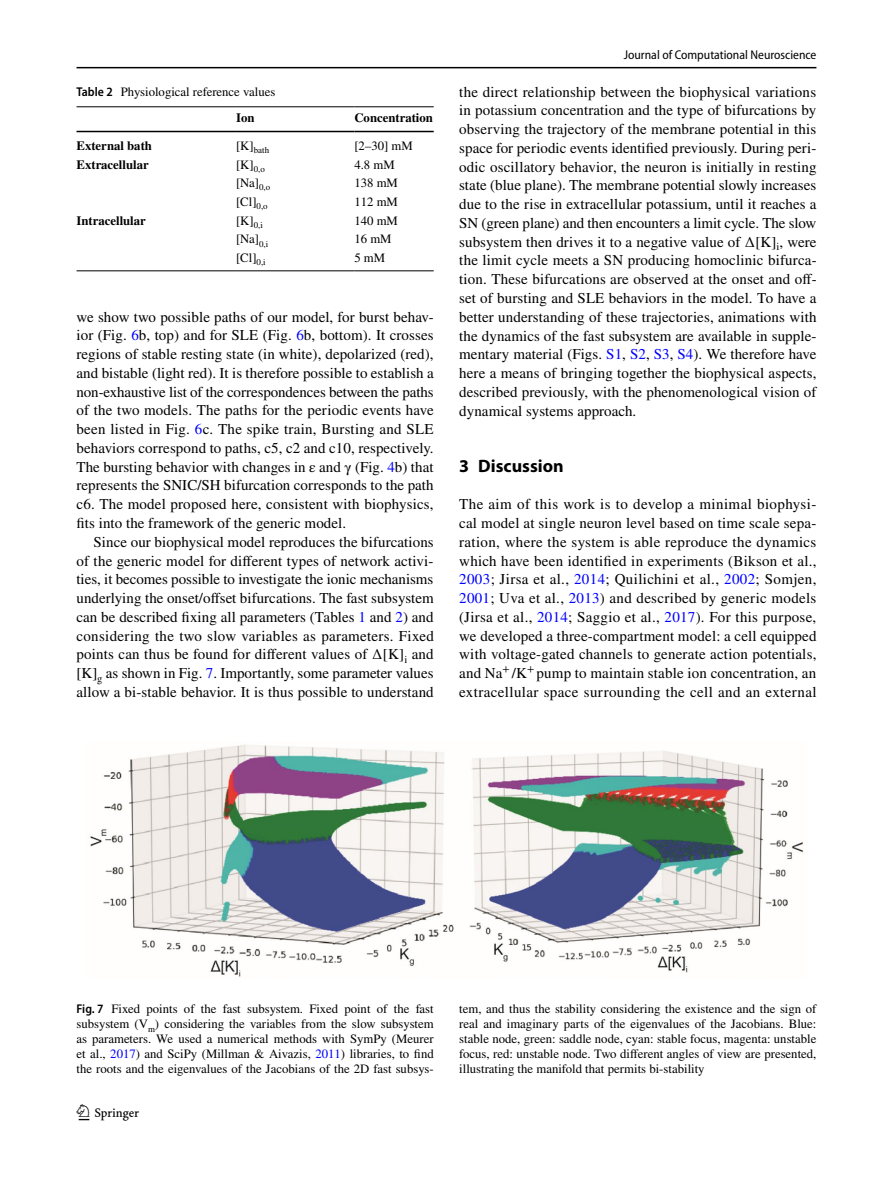
<style>
.page{position:relative;width:893px;height:1187px;background:#fff}
.page>*{position:absolute;margin:0;border:0;box-sizing:border-box;transform-origin:0 0}
.t1{font:22.5px "Springnew Regular 2";color:#000}
.t2{font:700 18px "Myriad Pro";color:#000}
.t3{font:15px/18.8px "STIX";letter-spacing:.005em;color:#000;text-align:justify}
.t4{font:12.75px/15px "STIX";color:#000;text-align:justify}
.t5{font:700 12.75px "STIX";color:#000}
.t6{font:semi-condensed 12.75px "Myriad Pro";color:#000}
.t7{font:8.85px "STIX";color:#000}
.s1{font-family:"Myriad Pro";font-weight:600;font-stretch:semi-condensed}
.s2{font-weight:700}
.s3{color:#00f}
</style>
<div class="page">
<hr style="left:77px;top:67px;width:739px;height:1px;background:#000">
<img style="left:90px;top:744px;width:714px;height:233px">
<hr style="left:77px;top:106px;width:159px;height:1px;background:#000">
<hr style="left:77px;top:131px;width:159px;height:1px;background:#000">
<hr style="left:236px;top:106px;width:118px;height:1px;background:#000">
<hr style="left:236px;top:131px;width:118px;height:1px;background:#000">
<hr style="left:354px;top:106px;width:80px;height:1px;background:#000">
<hr style="left:354px;top:131px;width:80px;height:1px;background:#000">
<hr style="left:77px;top:270px;width:159px;height:1px;background:#000">
<hr style="left:236px;top:270px;width:118px;height:1px;background:#000">
<hr style="left:354px;top:270px;width:80px;height:1px;background:#000">
<p class="t4" style="left:236px;top:80px;width:41px;line-height:25.5px;text-indent:-160px"><span class="s1">Table 2</span> Physiological reference values<br><span class="s2">Ion</span></p>
<p class="t5" style="left:354px;top:110px;width:80px">Concentration</p>
<p class="t5" style="left:77px;top:138px;width:77px">External bath</p>
<p class="t7" style="left:236px;top:144px;width:35px"><sup>[K]</sup>bath</p>
<p class="t4" style="left:354px;top:139px;width:60px">[2–30] mM</p>
<p class="t5" style="left:77px;top:157px;width:74px">Extracellular</p>
<p class="t4" style="left:236px;top:158px;width:30px">[K]<sub>0,o</sub></p>
<p class="t4" style="left:354px;top:158px;width:42px">4.8 mM</p>
<p class="t4" style="left:236px;top:176px;width:36px">[Na]<sub>0,o</sub></p>
<p class="t4" style="left:354px;top:176px;width:45px">138 mM</p>
<p class="t4" style="left:236px;top:195px;width:33px">[Cl]<sub>0,o</sub></p>
<p class="t4" style="left:354px;top:195px;width:45px">112 mM</p>
<p class="t5" style="left:77px;top:213px;width:71px">Intracellular</p>
<p class="t4" style="left:236px;top:214px;width:28px">[K]<sub>0,i</sub></p>
<p class="t4" style="left:354px;top:214px;width:45px">140 mM</p>
<p class="t4" style="left:236px;top:232px;width:34px">[Na]<sub>0,i</sub></p>
<p class="t4" style="left:354px;top:232px;width:39px">16 mM</p>
<p class="t4" style="left:236px;top:251px;width:31px">[Cl]<sub>0,i</sub></p>
<p class="t4" style="left:354px;top:251px;width:32px">5 mM</p>
<p class="t3" style="left:77px;top:308px;width:359px">we show two possible paths of our model, for burst behav&shy;ior (Fig. <span class="s3">6</span>b, top) and for SLE (Fig. <span class="s3">6</span>b, bottom). It crosses regions of stable resting state (in white), depolarized (red), and bistable (light red). It is therefore possible to establish a non-exhaustive list of the correspondences between the paths of the two models. The paths for the periodic events have been listed in Fig. <span class="s3">6</span>c. The spike train, Bursting and SLE behaviors correspond to paths, c5, c2 and c10, respectively.<br>The bursting behavior with changes in ε and γ (Fig. <span class="s3">4</span>b) that represents the SNIC/SH bifurcation corresponds to the path c6. The model proposed here, consistent with biophysics, fits into the framework of the generic model.</p>
<p class="t3" style="left:77px;top:533px;width:359px;text-indent:17px">Since our biophysical model reproduces the bifurcations of the generic model for different types of network activi&shy;ties, it becomes possible to investigate the ionic mechanisms underlying the onset/offset bifurcations. The fast subsystem can be described fixing all parameters (Tables <span class="s3">1</span> and <span class="s3">2</span>) and considering the two slow variables as parameters. Fixed points can thus be found for different values of ∆[K]<sub>i</sub> and [K]<sub>g</sub> as shown in Fig. <span class="s3">7</span>. Importantly, some parameter values allow a bi-stable behavior. It is thus possible to understand</p>
<p class="t6" style="left:624px;top:48px;width:194px">Journal of Computational Neuroscience</p>
<p class="t3" style="left:459px;top:83px;width:359px">the direct relationship between the biophysical variations in potassium concentration and the type of bifurcations by observing the trajectory of the membrane potential in this space for periodic events identified previously. During peri&shy;odic oscillatory behavior, the neuron is initially in resting state (blue plane). The membrane potential slowly increases due to the rise in extracellular potassium, until it reaches a SN (green plane) and then encounters a limit cycle. The slow subsystem then drives it to a negative value of ∆[K]<sub>i</sub>, were the limit cycle meets a SN producing homoclinic bifurca&shy;tion. These bifurcations are observed at the onset and off&shy;set of bursting and SLE behaviors in the model. To have a better understanding of these trajectories, animations with the dynamics of the fast subsystem are available in supple&shy;mentary material (Figs. <span class="s3">S1</span>, <span class="s3">S2</span>, <span class="s3">S3</span>, <span class="s3">S4</span>). We therefore have here a means of bringing together the biophysical aspects, described previously, with the phenomenological vision of dynamical systems approach.</p>
<p class="t2" style="left:459px;top:454px;width:106px">3 Discussion</p>
<p class="t3" style="left:459px;top:496px;width:359px">The aim of this work is to develop a minimal biophysi&shy;cal model at single neuron level based on time scale sepa&shy;ration, where the system is able reproduce the dynamics which have been identified in experiments (Bikson et al., <span class="s3">2003</span>; Jirsa et al., <span class="s3">2014</span>; Quilichini et al., <span class="s3">2002</span>; Somjen, <span class="s3">2001</span>; Uva et al., <span class="s3">2013</span>) and described by generic models (Jirsa et al., <span class="s3">2014</span>; Saggio et al., <span class="s3">2017</span>). For this purpose, we developed a three-compartment model: a cell equipped with voltage-gated channels to generate action potentials, and Na<sup>+</sup> /K<sup>+</sup> pump to maintain stable ion concentration, an extracellular space surrounding the cell and an external</p>
<p class="t4" style="left:77px;top:1002px;width:359px"><span class="s1">Fig. 7</span> Fixed points of the fast subsystem. Fixed point of the fast subsystem (V<sub>m</sub>) considering the variables from the slow subsystem as parameters. We used a numerical methods with SymPy (Meurer et al., <span class="s3">2017</span>) and SciPy (Millman &amp; Aivazis, <span class="s3">2011</span>) libraries, to find the roots and the eigenvalues of the Jacobians of the 2D fast subsys-</p>
<p class="t4" style="left:459px;top:1002px;width:359px">tem, and thus the stability considering the existence and the sign of real and imaginary parts of the eigenvalues of the Jacobians. Blue: stable node, green: saddle node, cyan: stable focus, magenta: unstable focus, red: unstable node. Two different angles of view are presented, illustrating the manifold that permits bi-stability</p>
<h1 class="t1" style="left:79px;top:1104px;width:62px">1 3</h1>
</div>
